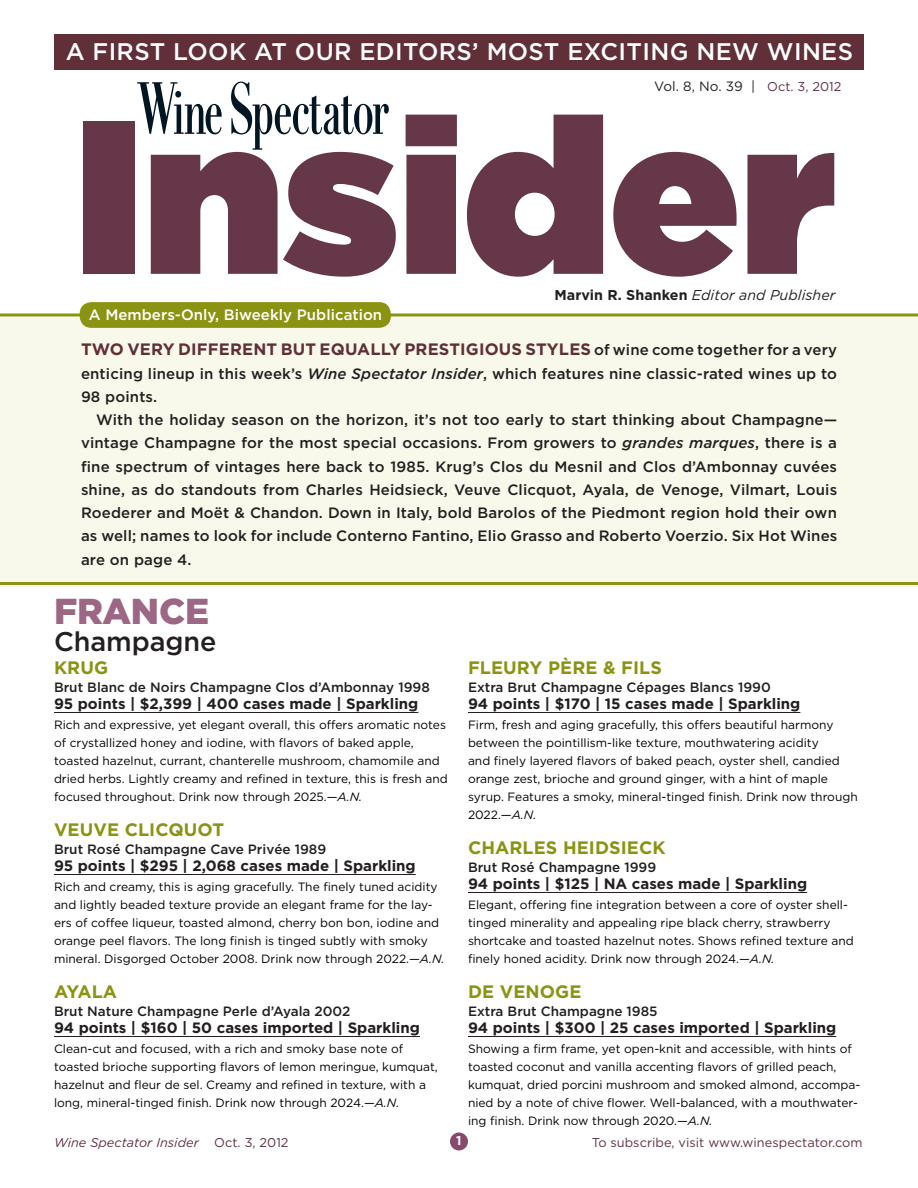
<style>
.page{position:relative;width:918px;height:1188px;background:#fff}
.page>*{position:absolute;margin:0;border:0;box-sizing:border-box;transform-origin:0 0}
.t1{font:900 218.1px "Gotham";color:#663749}
.t2{font:900 36px "Gotham";letter-spacing:-.005em;color:#9c6784}
.t3{font:500 27px "Gotham";letter-spacing:-.005em;color:#231f20}
.t4{font:500 24px "Gotham";letter-spacing:.015em;color:#fff}
.t5{font:700 18px "Gotham";letter-spacing:.005em;color:#8b9412}
.t6{font:700 16.5px "Gotham";letter-spacing:.01em;color:#602f38}
.t7{font:500 15px/23.2px "Gotham";letter-spacing:.01em;color:#231f20}
.t8{font:700 15px "Gotham";color:#231f20}
.t9{font:500 15px "Gotham";letter-spacing:.005em;color:#fff}
.t10{font:italic 14.25px "Gotham";letter-spacing:.005em;color:#231f20}
.t11{font:500 13.5px "Gotham";color:#231f20}
.t12{font:13.5px "Gotham";color:#231f20}
.t13{font:12.75px "Gotham";letter-spacing:.005em;color:#612f44}
.t14{font:italic 12.75px "Gotham";letter-spacing:.005em;color:#612f44}
.t15{font:700 12.75px "Gotham";color:#fff}
.t16{font:12px/18px "Gotham";color:#000}
.s1{font-size:12.75px;color:#612f44}
.s2{font-weight:700;font-style:normal}
.s3{font-weight:500;font-size:15px;color:#231f20}
.s4{font-style:italic}
.s5{font-style:normal}
</style>
<div class="page">
<hr style="left:0;top:314px;width:918px;height:2px;background:#8b9412">
<div style="left:450px;top:1132px;width:18px;height:18px;background:#884a6c;border-radius:50%"></div>
<hr style="left:468px;top:712px;width:332px;height:1px;background:#231f20">
<hr style="left:468px;top:892px;width:339px;height:1px;background:#231f20">
<hr style="left:468px;top:1036px;width:368px;height:1px;background:#231f20">
<svg style="left:137px;top:82px;width:85px;height:52px"></svg>
<div style="left:175px;top:91px;width:6px;height:7px;background:#011622;border-radius:50%"></div>
<svg style="left:231px;top:82px;width:158px;height:68px"></svg>
<div style="left:54px;top:34px;width:810px;height:36px;background:#602f38"></div>
<div style="left:0;top:317px;width:918px;height:270px;background:#f8f8eb"></div>
<hr style="left:54px;top:712px;width:364px;height:1px;background:#231f20">
<hr style="left:54px;top:874px;width:362px;height:1px;background:#231f20">
<hr style="left:54px;top:1036px;width:366px;height:1px;background:#231f20">
<hr style="left:0;top:582px;width:918px;height:3px;background:#8b9412">
<div style="left:80px;top:302px;width:311px;height:26px;background:#8b9412;border-radius:12px"></div>
<h3 class="t4" style="left:66px;top:38px;width:789px">A FIRST LOOK AT OUR EDITORS’ MOST EXCITING NEW WINES</h3>
<p class="t12" style="left:654px;top:79px;width:189px">Vol. 8, No. 39 | <span class="s1">Oct. 3, 2012</span></p>
<h1 class="t1" style="left:74px;top:71px;width:763px">Insider</h1>
<p class="t9" style="left:89px;top:306px;width:295px">A Members-Only, Biweekly Publication</p>
<p class="t10" style="left:554px;top:287px;width:283px"><span class="s2">Marvin R. Shanken</span> Editor and Publisher</p>
<h3 class="t6" style="left:81px;top:340px;width:758px">TWO VERY DIFFERENT BUT EQUALLY PRESTIGIOUS STYLES <span class="s3">of wine come together for a very</span></h3>
<p class="t7" style="left:81px;top:361px;width:758px">enticing lineup in this week’s <span class="s4">Wine Spectator Insider</span>, which features nine classic-rated wines up to<br>98 points.</p>
<p class="t7" style="left:81px;top:408px;width:758px;text-align:justify;text-indent:15px">With the holiday season on the horizon, it’s not too early to start thinking about Champagne— vintage Champagne for the most special occasions. From growers to <span class="s4">grandes marques</span>, there is a fine spectrum of vintages here back to 1985. Krug’s Clos du Mesnil and Clos d’Ambonnay cuvées shine, as do standouts from Charles Heidsieck, Veuve Clicquot, Ayala, de Venoge, Vilmart, Louis Roederer and Moët &amp; Chandon. Down in Italy, bold Barolos of the Piedmont region hold their own as well; names to look for include Conterno Fantino, Elio Grasso and Roberto Voerzio. Six Hot Wines are on page 4.</p>
<h2 class="t2" style="left:54px;top:590px;width:157px">FRANCE</h2>
<h3 class="t3" style="left:54px;top:626px;width:164px">Champagne</h3>
<h3 class="t5" style="left:54px;top:657px;width:56px">KRUG</h3>
<p class="t11" style="left:54px;top:679px;width:377px">Brut Blanc de Noirs Champagne Clos d’Ambonnay 1998</p>
<p class="t8" style="left:54px;top:695px;width:366px">95 points | $2,399 | 400 cases made | Sparkling</p>
<p class="t16" style="left:54px;top:716px;width:395px">Rich and expressive, yet elegant overall, this offers aromatic notes of crystallized honey and iodine, with flavors of baked apple, toasted hazelnut, currant, chanterelle mushroom, chamomile and dried herbs. Lightly creamy and refined in texture, this is fresh and focused throughout. Drink now through 2025.—<span class="s4">A.N.</span></p>
<h3 class="t5" style="left:54px;top:819px;width:172px">VEUVE CLICQUOT</h3>
<p class="t11" style="left:54px;top:841px;width:274px">Brut Rosé Champagne Cave Privée 1989</p>
<p class="t8" style="left:54px;top:857px;width:363px">95 points | $295 | 2,068 cases made | Sparkling</p>
<p class="t16" style="left:54px;top:878px;width:392px">Rich and creamy, this is aging gracefully. The finely tuned acidity and lightly beaded texture provide an elegant frame for the lay&shy;ers of coffee liqueur, toasted almond, cherry bon bon, iodine and orange peel flavors. The long finish is tinged subtly with smoky mineral. Disgorged October 2008. Drink now through 2022.—<span class="s4">A.N.</span></p>
<h3 class="t5" style="left:54px;top:981px;width:65px">AYALA</h3>
<p class="t11" style="left:54px;top:1003px;width:298px">Brut Nature Champagne Perle d’Ayala 2002</p>
<p class="t8" style="left:54px;top:1019px;width:367px">94 points | $160 | 50 cases imported | Sparkling</p>
<p class="t16" style="left:54px;top:1040px;width:385px">Clean-cut and focused, with a rich and smoky base note of toasted brioche supporting flavors of lemon meringue, kumquat, hazelnut and fleur de sel. Creamy and refined in texture, with a long, mineral-tinged finish. Drink now through 2024.—<span class="s4">A.N.</span></p>
<h3 class="t5" style="left:468px;top:657px;width:196px">FLEURY PÈRE &amp; FILS</h3>
<p class="t11" style="left:468px;top:679px;width:304px">Extra Brut Champagne Cépages Blancs 1990</p>
<p class="t8" style="left:468px;top:695px;width:334px">94 points | $170 | 15 cases made | Sparkling</p>
<p class="t16" style="left:468px;top:716px;width:391px">Firm, fresh and aging gracefully, this offers beautiful harmony between the pointillism-like texture, mouthwatering acidity<br>and finely layered flavors of baked peach, oyster shell, candied orange zest, brioche and ground ginger, with a hint of maple syrup. Features a smoky, mineral-tinged finish. Drink now through 2022.—<span class="s4">A.N.</span></p>
<h3 class="t5" style="left:468px;top:837px;width:199px">CHARLES HEIDSIECK</h3>
<p class="t11" style="left:468px;top:859px;width:190px">Brut Rosé Champagne 1999</p>
<p class="t8" style="left:468px;top:875px;width:341px">94 points | $125 | NA cases made | Sparkling</p>
<p class="t16" style="left:468px;top:896px;width:387px">Elegant, offering fine integration between a core of oyster shell&shy;tinged minerality and appealing ripe black cherry, strawberry shortcake and toasted hazelnut notes. Shows refined texture and finely honed acidity. Drink now through 2024.—<span class="s4">A.N.</span></p>
<h3 class="t5" style="left:468px;top:981px;width:115px">DE VENOGE</h3>
<p class="t11" style="left:468px;top:1003px;width:191px">Extra Brut Champagne 1985</p>
<p class="t8" style="left:468px;top:1019px;width:370px">94 points | $300 | 25 cases imported | Sparkling</p>
<p class="t16" style="left:468px;top:1040px;width:394px">Showing a firm frame, yet open-knit and accessible, with hints of toasted coconut and vanilla accenting flavors of grilled peach, kumquat, dried porcini mushroom and smoked almond, accompa&shy;nied by a note of chive flower. Well-balanced, with a mouthwater&shy;ing finish. Drink now through 2020.—<span class="s4">A.N.</span></p>
<p class="t14" style="left:54px;top:1135px;width:236px">Wine Spectator Insider <span class="s5">Oct. 3, 2012</span></p>
<p class="t15" style="left:456px;top:1133px;width:7px">1</p>
<p class="t13" style="left:592px;top:1135px;width:272px">To subscribe, visit www.winespectator.com</p>
</div>
